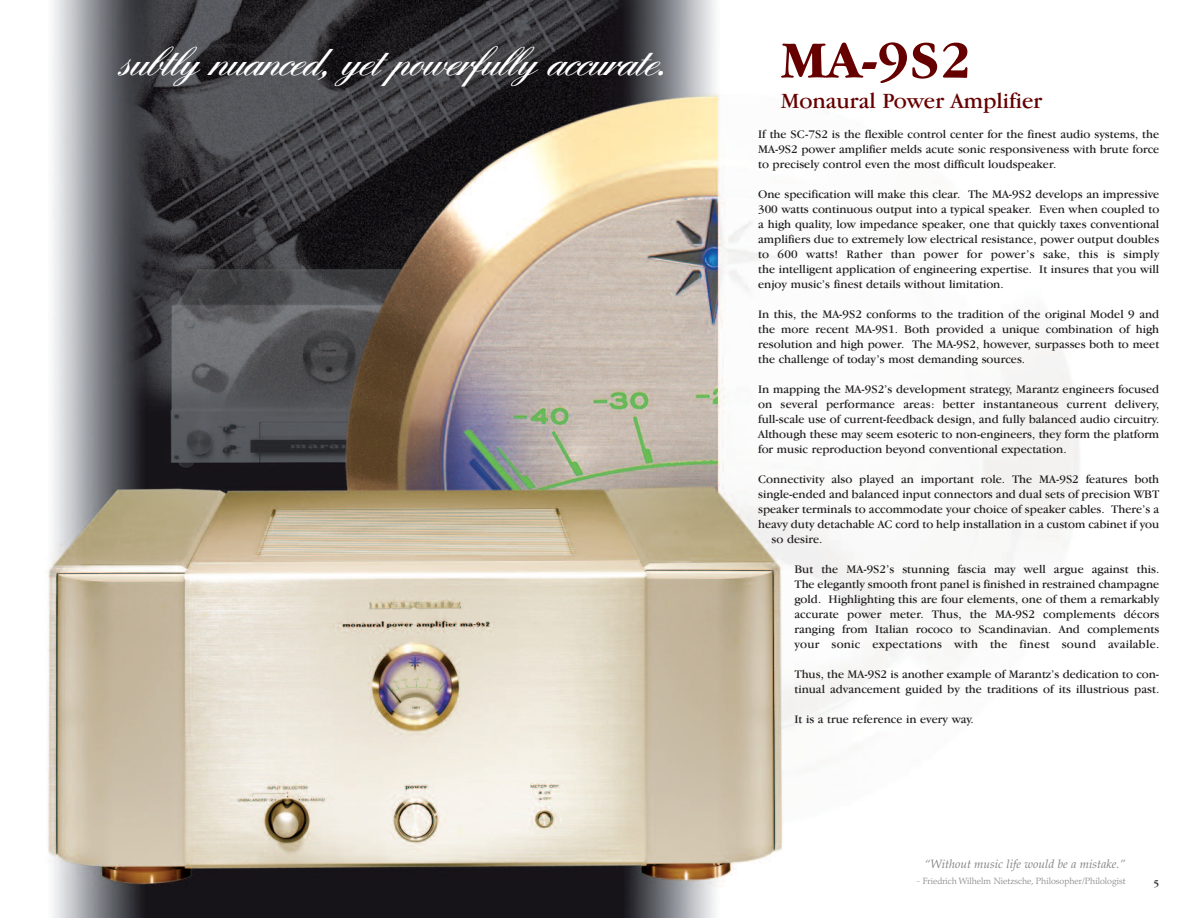
<style>
.page{position:relative;width:1188px;height:918px;background:#fff}
.page>*{position:absolute;margin:0;border:0;box-sizing:border-box;transform-origin:0 0}
.t1{font:700 54px "Garamond IT Cby BT";color:#600}
.t2{font:42px "English Script Mdm";letter-spacing:-.02em;color:#fff}
.t3{font:22.5px "Garamond IT Cby BT";color:#600}
.t4{font:12px/15px "Garamond IT Cby BT";color:#231f20;text-align:justify}
.t5{font:italic 12px "Palatino";color:#808285}
.t6{font:10.5px "Garamond IT Cby BT";color:#231f20}
.t7{font:300 9px "Palatino";color:#808285}
</style>
<div class="page">
<img style="left:47px;top:0;width:1033px;height:918px">
<h2 class="t2" style="left:117px;top:46px;width:550px">subtly nuanced, yet powerfully accurate.</h2>
<h1 class="t1" style="left:781px;top:44px;width:193px">MA-9S2</h1>
<h3 class="t3" style="left:781px;top:92px;width:263px">Monaural Power Amplifier</h3>
<p class="t4" style="left:758px;top:127px;width:403px">If the SC-7S2 is the flexible control center for the finest audio systems, the MA-9S2 power amplifier melds acute sonic responsiveness with brute force to precisely control even the most difficult loudspeaker.</p>
<p class="t4" style="left:758px;top:187px;width:403px">One specification will make this clear. The MA-9S2 develops an impressive 300 watts continuous output into a typical speaker. Even when coupled to a high quality, low impedance speaker, one that quickly taxes conventional amplifiers due to extremely low electrical resistance, power output doubles to 600 watts! Rather than power for power’s sake, this is simply the intelligent application of engineering expertise. It insures that you will enjoy music’s finest details without limitation.</p>
<p class="t4" style="left:758px;top:307px;width:403px">In this, the MA-9S2 conforms to the tradition of the original Model 9 and the more recent MA-9S1. Both provided a unique combination of high resolution and high power. The MA-9S2, however, surpasses both to meet the challenge of today’s most demanding sources.</p>
<p class="t4" style="left:758px;top:382px;width:403px">In mapping the MA-9S2’s development strategy, Marantz engineers focused on several performance areas: better instantaneous current delivery, full-scale use of current-feedback design, and fully balanced audio circuitry.<br>Although these may seem esoteric to non-engineers, they form the platform for music reproduction beyond conventional expectation.</p>
<p class="t4" style="left:758px;top:472px;width:403px">Connectivity also played an important role. The MA-9S2 features both</p>
<p class="t4" style="left:758px;top:487px;width:403px">single-ended and balanced input connectors and dual sets of precision WBT</p>
<p class="t4" style="left:758px;top:502px;width:403px">speaker terminals to accommodate your choice of speaker cables. There’s a</p>
<p class="t4" style="left:758px;top:517px;width:403px">heavy duty detachable AC cord to help installation in a custom cabinet if you</p>
<p class="t4" style="left:772px;top:532px;width:52px">so desire.</p>
<p class="t4" style="left:794px;top:562px;width:366px">But the MA-9S2’s stunning fascia may well argue against this.<br>The elegantly smooth front panel is finished in restrained champagne gold. Highlighting this are four elements, one of them a remarkably accurate power meter. Thus, the MA-9S2 complements décors ranging from Italian rococo to Scandinavian. And complements your sonic expectations with the finest sound available.</p>
<p class="t4" style="left:794px;top:667px;width:366px">Thus, the MA-9S2 is another example of Marantz’s dedication to con&shy;tinual advancement guided by the traditions of its illustrious past.</p>
<p class="t4" style="left:794px;top:712px;width:181px">It is a true reference in every way.</p>
<p class="t5" style="left:924px;top:857px;width:203px">“Without music life would be a mistake.”</p>
<p class="t7" style="left:917px;top:877px;width:211px">- Friedrich Wilhelm Nietzsche, Philosopher/Philologist</p>
<p class="t6" style="left:1154px;top:880px;width:7px">5</p>
</div>
